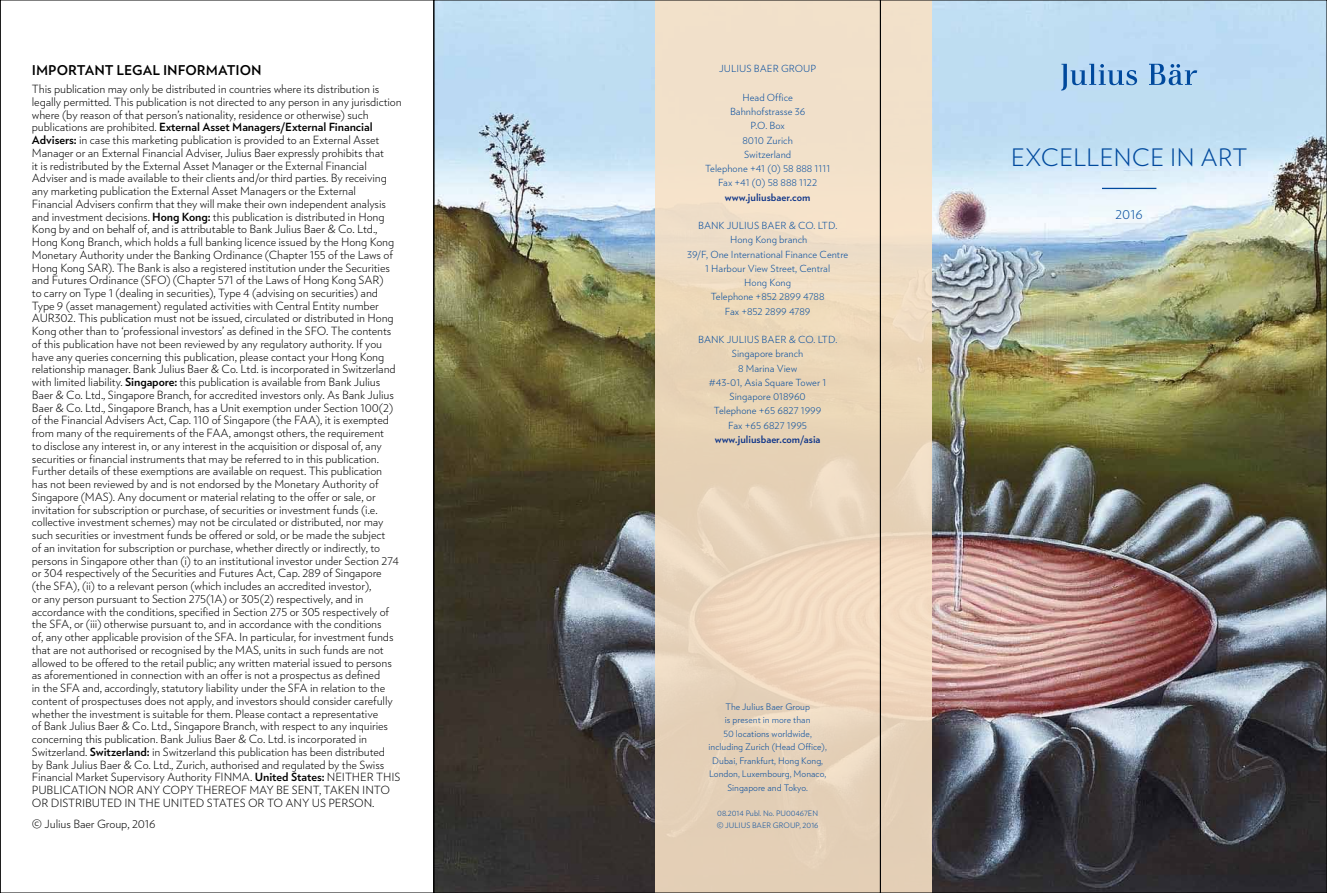
<style>
.page{position:relative;width:1327px;height:893px;background:#fff}
.page>*{position:absolute;margin:0;border:0;box-sizing:border-box;transform-origin:0 0}
.t1{font:300 24px "Verlag Text";color:#00499d}
.t2{font:700 13.5px "Verlag Text";color:#000}
.t3{font:300 12.75px "Verlag Text";color:#00499d}
.t4{font:300 11.25px/12.8px "Verlag Text";letter-spacing:-.01em;color:#000}
.t5{font:300 9.75px/14.2px "Verlag Text";color:#00499d;text-align:center}
.t6{font:700 9.75px "Verlag Text";color:#0c3388}
.t7{font:300 9px/13.5px "Verlag Text";color:#00499d;text-align:center}
.t8{font:300 7.5px/12px "Verlag Text";color:#00499d}
.s1{font-weight:700}
</style>
<div class="page">
<img style="left:436px;top:2px;width:889px;height:889px">
<hr style="left:1102px;top:188px;width:54px;height:1px;background:#00499d">
<svg style="left:1149px;top:64px;width:48px;height:21px"></svg>
<svg style="left:1061px;top:64px;width:76px;height:27px;background:#8fb7de"></svg>
<div style="left:655px;top:0;width:276px;height:893px;background:linear-gradient(to right,#ead7be,#edd9c0)"></div>
<p class="t2" style="left:32px;top:59px;width:231px">IMPORTANT LEGAL INFORMATION</p>
<p class="t4" style="left:32px;top:82px;width:371px">This publication may only be distributed in countries where its distribution is legally permitted. This publication is not directed to any person in any jurisdiction where (by reason of that person’s nationality, residence or otherwise) such publications are prohibited. <span class="s1">External Asset Managers/External Financial Advisers:</span> in case this marketing publication is provided to an External Asset Manager or an External Financial Adviser, Julius Baer expressly prohibits that<br>it is redistributed by the External Asset Manager or the External Financial Adviser and is made available to their clients and/or third parties. By receiving any marketing publication the External Asset Managers or the External<br>Financial Advisers confirm that they will make their own independent analysis and investment decisions. <span class="s1">Hong Kong:</span> this publication is distributed in Hong Kong by and on behalf of, and is attributable to Bank Julius Baer &amp; Co. Ltd., Hong Kong Branch, which holds a full banking licence issued by the Hong Kong Monetary Authority under the Banking Ordinance (Chapter 155 of the Laws of Hong Kong SAR). The Bank is also a registered institution under the Securities and Futures Ordinance (SFO) (Chapter 571 of the Laws of Hong Kong SAR)<br>to carry on Type 1 (dealing in securities), Type 4 (advising on securities) and Type 9 (asset management) regulated activities with Central Entity number AUR302. This publication must not be issued, circulated or distributed in Hong Kong other than to ‘professional investors’ as defined in the SFO. The contents of this publication have not been reviewed by any regulatory authority. If you have any queries concerning this publication, please contact your Hong Kong relationship manager. Bank Julius Baer &amp; Co. Ltd. is incorporated in Switzerland with limited liability. <span class="s1">Singapore:</span> this publication is available from Bank Julius Baer &amp; Co. Ltd., Singapore Branch, for accredited investors only. As Bank Julius Baer &amp; Co. Ltd., Singapore Branch, has a Unit exemption under Section 100(2) of the Financial Advisers Act, Cap. 110 of Singapore (the FAA), it is exempted from many of the requirements of the FAA, amongst others, the requirement<br>to disclose any interest in, or any interest in the acquisition or disposal of, any securities or financial instruments that may be referred to in this publication.<br>Further details of these exemptions are available on request. This publication<br>has not been reviewed by and is not endorsed by the Monetary Authority of Singapore (MAS). Any document or material relating to the offer or sale, or invitation for subscription or purchase, of securities or investment funds (i.e. collective investment schemes) may not be circulated or distributed, nor may such securities or investment funds be offered or sold, or be made the subject<br>of an invitation for subscription or purchase, whether directly or indirectly, to persons in Singapore other than (i) to an institutional investor under Section 274 or 304 respectively of the Securities and Futures Act, Cap. 289 of Singapore (the SFA), (ii) to a relevant person (which includes an accredited investor),<br>or any person pursuant to Section 275(1A) or 305(2) respectively, and in accordance with the conditions, specified in Section 275 or 305 respectively of the SFA, or (iii) otherwise pursuant to, and in accordance with the conditions<br>of, any other applicable provision of the SFA. In particular, for investment funds that are not authorised or recognised by the MAS, units in such funds are not allowed to be offered to the retail public; any written material issued to persons as aforementioned in connection with an offer is not a prospectus as defined<br>in the SFA and, accordingly, statutory liability under the SFA in relation to the content of prospectuses does not apply, and investors should consider carefully whether the investment is suitable for them. Please contact a representative<br>of Bank Julius Baer &amp; Co. Ltd., Singapore Branch, with respect to any inquiries concerning this publication. Bank Julius Baer &amp; Co. Ltd. is incorporated in Switzerland. <span class="s1">Switzerland:</span> in Switzerland this publication has been distributed<br>by Bank Julius Baer &amp; Co. Ltd., Zurich, authorised and regulated by the Swiss Financial Market Supervisory Authority FINMA. <span class="s1">United States:</span> NEITHER THIS PUBLICATION NOR ANY COPY THEREOF MAY BE SENT, TAKEN INTO OR DISTRIBUTED IN THE UNITED STATES OR TO ANY US PERSON.</p>
<p class="t4" style="left:32px;top:817px;width:125px">© Julius Baer Group, 2016</p>
<p class="t5" style="left:719px;top:61px;width:99px">JULIUS BAER GROUP</p>
<p class="t5" style="left:705px;top:90px;width:126px">Head Office<br>Bahnhofstrasse 36<br>P.O. Box<br>8010 Zurich<br>Switzerland<br>Telephone +41 (0) 58 888 1111<br>Fax +41 (0) 58 888 1122</p>
<p class="t6" style="left:725px;top:189px;width:87px">www.juliusbaer.com</p>
<p class="t5" style="left:687px;top:218px;width:163px">BANK JULIUS BAER &amp; CO. LTD.<br>Hong Kong branch<br>39/F, One International Finance Centre<br>1 Harbour View Street, Central<br>Hong Kong<br>Telephone +852 2899 4788<br>Fax +852 2899 4789</p>
<p class="t5" style="left:698px;top:332px;width:141px">BANK JULIUS BAER &amp; CO. LTD.<br>Singapore branch<br>8 Marina View<br>#43-01, Asia Square Tower 1<br>Singapore 018960<br>Telephone +65 6827 1999<br>Fax +65 6827 1995</p>
<p class="t6" style="left:715px;top:431px;width:107px">www.juliusbaer.com/asia</p>
<p class="t7" style="left:708px;top:699px;width:120px">The Julius Baer Group<br>is present in more than<br>50 locations worldwide, including Zurich (Head Office),<br>Dubai, Frankfurt, Hong Kong,<br>London, Luxembourg, Monaco,<br>Singapore and Tokyo.</p>
<p class="t8" style="left:717px;top:807px;width:103px">08.2014 Publ. No. PU00467EN © JULIUS BAER GROUP, 2016</p>
<h1 class="t1" style="left:1011px;top:139px;width:238px">EXCELLENCE IN ART</h1>
<p class="t3" style="left:1115px;top:204px;width:29px">2016</p>
</div>
